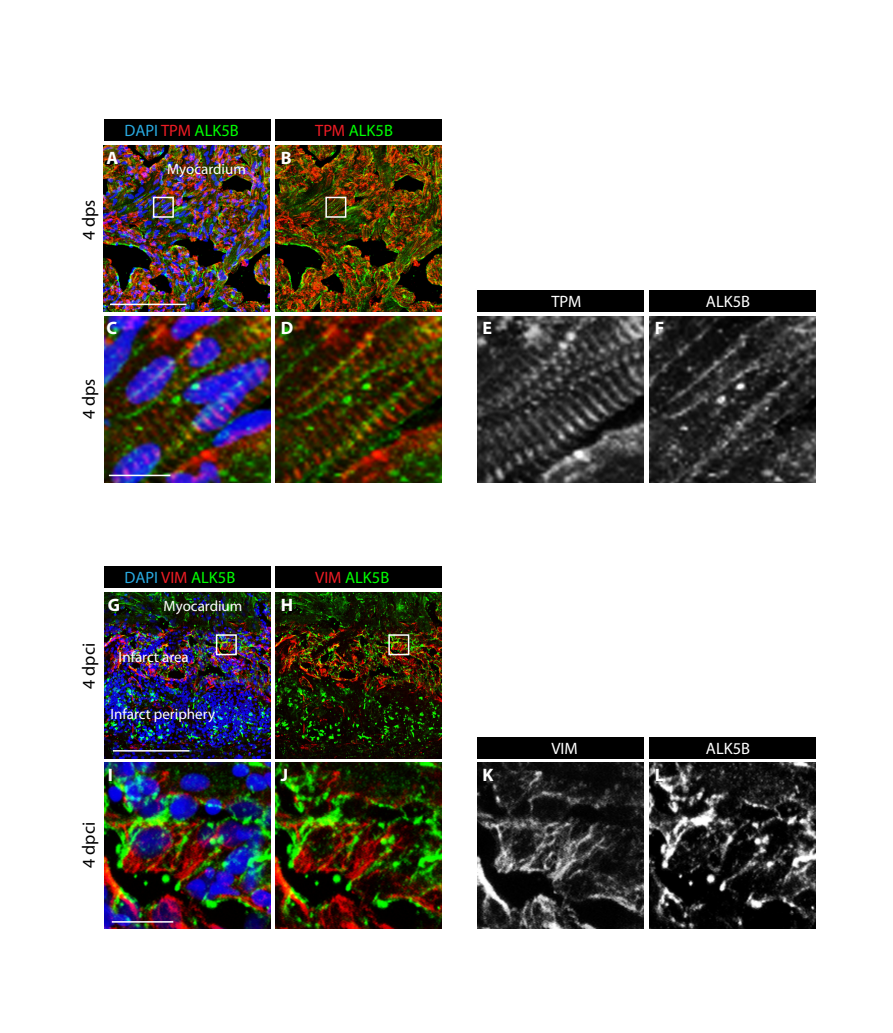
<style>
.page{position:relative;width:893px;height:1033px;background:#fff}
.page>*{position:absolute;margin:0;border:0;box-sizing:border-box;transform-origin:0 0}
.t1{font:18px "Myriad Pro";color:#000}
.t2{font:700 18px "Myriad Pro";color:#fff}
.t3{font:16.5px "Myriad Pro";color:#0f0}
.t4{font:16.5px "Myriad Pro";color:#fff}
.t5{font:15px "Myriad Pro";color:#fff}
.s1{color:#29abe2}
.s2{color:#ed1c24}
</style>
<div class="page">
<img style="left:104px;top:592px;width:166px;height:166px">
<img style="left:104px;top:763px;width:166px;height:166px">
<img style="left:276px;top:763px;width:166px;height:166px">
<img style="left:276px;top:592px;width:166px;height:166px">
<img style="left:104px;top:316px;width:166px;height:166px">
<img style="left:103px;top:145px;width:167px;height:166px">
<img style="left:276px;top:316px;width:166px;height:166px">
<img style="left:478px;top:316px;width:166px;height:166px">
<img style="left:649px;top:316px;width:167px;height:166px">
<div style="left:104px;top:119px;width:166px;height:21px;background:#000"></div>
<div style="left:276px;top:119px;width:166px;height:21px;background:#000"></div>
<div style="left:478px;top:290px;width:166px;height:21px;background:#000"></div>
<div style="left:649px;top:290px;width:167px;height:21px;background:#000"></div>
<img style="left:276px;top:145px;width:166px;height:166px">
<div style="left:153px;top:197px;width:21px;height:21px;border:2px solid #fff"></div>
<hr style="left:109px;top:475px;width:61px;height:1px;background:#fff">
<hr style="left:110px;top:304px;width:77px;height:1px;background:#fff">
<div style="left:325px;top:197px;width:21px;height:21px;border:2px solid #fff"></div>
<div style="left:104px;top:566px;width:166px;height:21px;background:#000"></div>
<div style="left:276px;top:566px;width:166px;height:21px;background:#000"></div>
<img style="left:649px;top:763px;width:167px;height:166px">
<img style="left:478px;top:763px;width:166px;height:166px">
<div style="left:478px;top:737px;width:166px;height:21px;background:#000"></div>
<div style="left:649px;top:737px;width:167px;height:21px;background:#000"></div>
<div style="left:216px;top:634px;width:21px;height:21px;border:2px solid #fff"></div>
<div style="left:388px;top:634px;width:21px;height:21px;border:2px solid #fff"></div>
<hr style="left:112px;top:921px;width:61px;height:1px;background:#fff">
<hr style="left:113px;top:750px;width:76px;height:1px;background:#fff">
<p class="t3" style="left:125px;top:120px;width:116px"><span class="s1">DAPI</span> <span class="s2">TPM</span> ALK5B</p>
<p class="t3" style="left:315px;top:120px;width:79px"><span class="s2">TPM</span> ALK5B</p>
<p class="t2" style="left:106px;top:147px;width:13px">A</p>
<p class="t2" style="left:281px;top:147px;width:12px">B</p>
<p class="t5" style="left:167px;top:160px;width:80px">Myocardium</p>
<p class="t1" style="left:78px;top:240px;width:42px;rotate:-90deg">4 dps</p>
<p class="t4" style="left:551px;top:291px;width:32px">TPM</p>
<p class="t4" style="left:706px;top:291px;width:46px">ALK5B</p>
<p class="t2" style="left:106px;top:316px;width:12px">C</p>
<p class="t2" style="left:281px;top:316px;width:14px">D</p>
<p class="t2" style="left:482px;top:316px;width:11px">E</p>
<p class="t2" style="left:655px;top:316px;width:11px">F</p>
<p class="t1" style="left:78px;top:419px;width:42px;rotate:-90deg">4 dps</p>
<p class="t1" style="left:78px;top:689px;width:47px;rotate:-90deg">4 dpci</p>
<p class="t3" style="left:125px;top:567px;width:112px"><span class="s1">DAPI</span> <span class="s2">VIM</span> ALK5B</p>
<p class="t3" style="left:315px;top:567px;width:76px"><span class="s2">VIM</span> ALK5B</p>
<p class="t2" style="left:108px;top:593px;width:14px">G</p>
<p class="t2" style="left:281px;top:593px;width:14px">H</p>
<p class="t5" style="left:164px;top:597px;width:80px">Myocardium</p>
<p class="t5" style="left:119px;top:647px;width:72px">Infarct area</p>
<p class="t5" style="left:110px;top:704px;width:106px">Infarct periphery</p>
<p class="t4" style="left:551px;top:738px;width:28px">VIM</p>
<p class="t4" style="left:706px;top:738px;width:46px">ALK5B</p>
<p class="t2" style="left:108px;top:763px;width:7px">I</p>
<p class="t2" style="left:281px;top:763px;width:9px">J</p>
<p class="t2" style="left:482px;top:763px;width:13px">K</p>
<p class="t2" style="left:655px;top:763px;width:11px">L</p>
<p class="t1" style="left:78px;top:868px;width:47px;rotate:-90deg">4 dpci</p>
</div>
